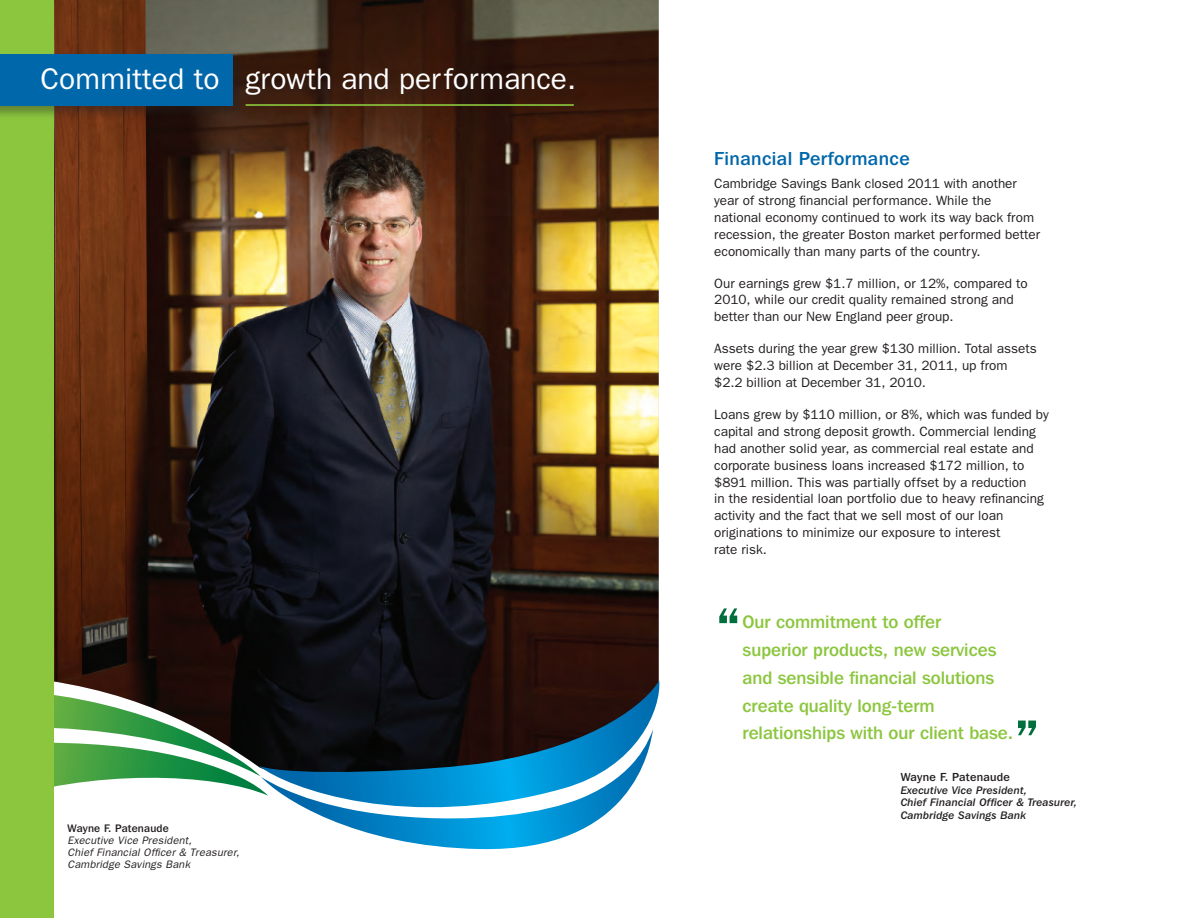
<style>
.page{position:relative;width:1188px;height:918px;background:#fff}
.page>*{position:absolute;margin:0;border:0;box-sizing:border-box;transform-origin:0 0}
.t1{font:600 52.5px "Franklin Gothic";color:#006f3c}
.t2{font:30px "Franklin Gothic";color:#fff}
.t3{font:500 18.75px "Franklin Gothic IT Cby BT";letter-spacing:.025em;color:#0067aa}
.t4{font:500 18px/27.8px "Franklin Gothic IT Cby BT";color:#8bc63e}
.t5{font:13.5px/16.8px "Franklin Gothic";color:#231f20}
.t6{font:500 11.7px "Franklin Gothic IT Cby BT";letter-spacing:.025em;color:#231f20}
.t7{font:italic 10.8px/12px "Franklin Gothic";letter-spacing:.02em;color:#231f20}
.t8{font:10.8px/12.8px "Franklin Gothic IT Cby BT Med Ital";letter-spacing:.02em;color:#231f20}
.t9{font:500 10.8px "Franklin Gothic IT Cby BT";letter-spacing:.02em;color:#231f20}
</style>
<div class="page">
<img style="left:54px;top:0;width:605px;height:690px">
<svg style="left:259px;top:680px;width:401px;height:49px;background:#1a161a"></svg>
<svg style="left:268px;top:729px;width:385px;height:121px"></svg>
<svg style="left:54px;top:690px;width:214px;height:106px"></svg>
<div style="left:0;top:0;width:54px;height:918px;background:#8bc63e"></div>
<div style="left:0;top:52px;width:248px;height:69px;background:#231f20;opacity:.4"></div>
<div style="left:0;top:54px;width:233px;height:52px;background:#0067aa"></div>
<div style="left:245px;top:66px;width:342px;height:43px;background:#231f20;opacity:.4"></div>
<hr style="left:246px;top:104px;width:328px;height:2px;background:#8bc63e">
<h2 class="t2" style="left:40px;top:62px;width:537px">Committed to growth and performance.</h2>
<p class="t9" style="left:68px;top:822px;width:103px">Wayne F. Patenaude</p>
<p class="t7" style="left:68px;top:834px;width:174px">Executive Vice President,<br>Chief Financial Officer &amp; Treasurer,<br>Cambridge Savings Bank</p>
<h3 class="t3" style="left:714px;top:147px;width:197px">Financial Performance</h3>
<p class="t5" style="left:714px;top:175px;width:327px">Cambridge Savings Bank closed 2011 with another year of strong financial performance. While the national economy continued to work its way back from recession, the greater Boston market performed better economically than many parts of the country.</p>
<p class="t5" style="left:714px;top:274px;width:315px">Our earnings grew $1.7 million, or 12%, compared to<br>2010, while our credit quality remained strong and better than our New England peer group.</p>
<p class="t5" style="left:714px;top:340px;width:324px">Assets during the year grew $130 million. Total assets were $2.3 billion at December 31, 2011, up from $2.2 billion at December 31, 2010.</p>
<p class="t5" style="left:714px;top:406px;width:336px">Loans grew by $110 million, or 8%, which was funded by capital and strong deposit growth. Commercial lending had another solid year, as commercial real estate and corporate business loans increased $172 million, to $891 million. This was partially offset by a reduction<br>in the residential loan portfolio due to heavy refinancing activity and the fact that we sell most of our loan originations to minimize our exposure to interest<br>rate risk.</p>
<h1 class="t1" style="left:716px;top:595px;width:27px">“</h1>
<h3 class="t4" style="left:743px;top:608px;width:272px">Our commitment to offer<br>superior products, new services and sensible financial solutions create quality long-term relationships with our client base.</h3>
<h1 class="t1" style="left:1014px;top:708px;width:27px">”</h1>
<p class="t6" style="left:901px;top:769px;width:111px">Wayne F. Patenaude</p>
<p class="t8" style="left:901px;top:783px;width:178px">Executive Vice President,<br>Chief Financial Officer &amp; Treasurer,<br>Cambridge Savings Bank</p>
</div>
